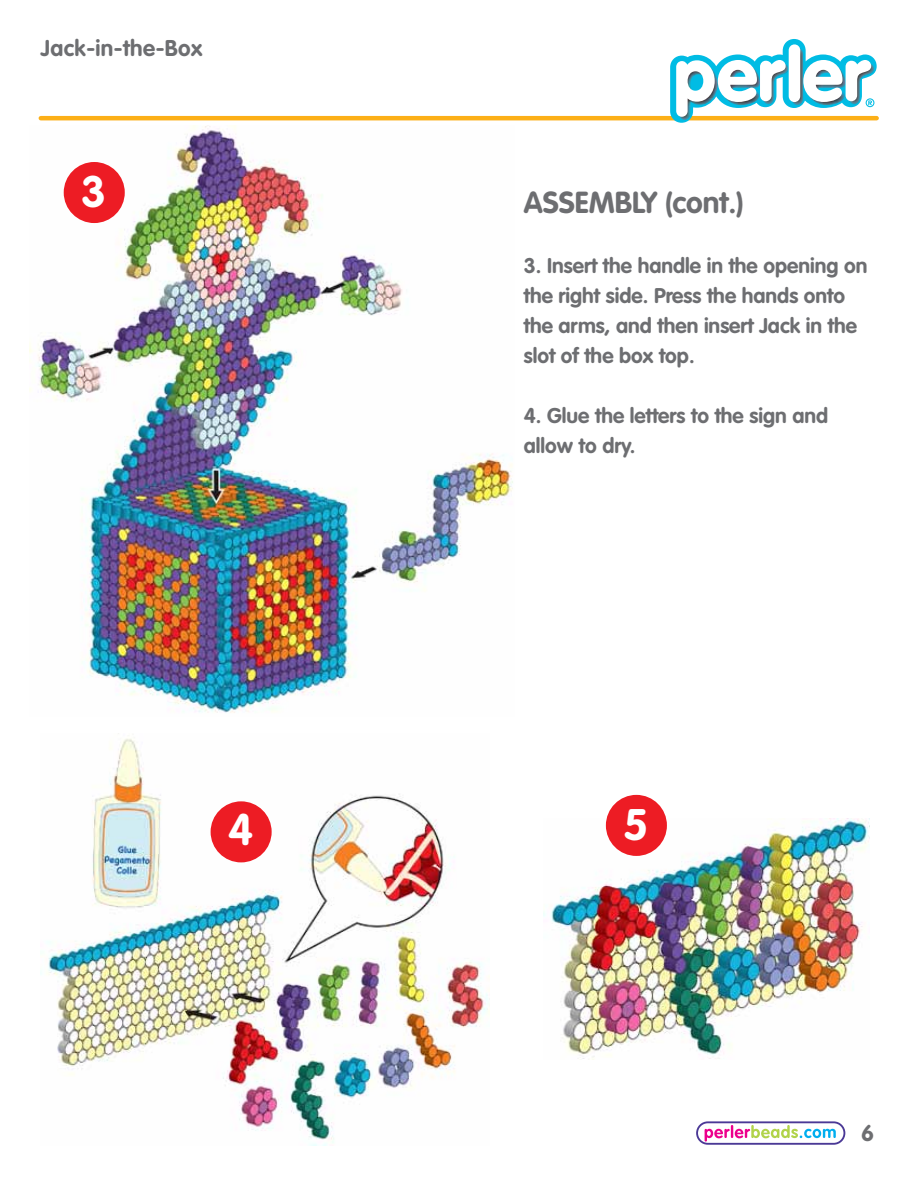
<style>
.page{position:relative;width:918px;height:1188px;background:#fff}
.page>*{position:absolute;margin:0;border:0;box-sizing:border-box;transform-origin:0 0}
.t1{font:700 43.5px "VAG Rounded Std";color:#fff}
.t2{font:700 30px "VAG Rounded Std";color:#6d6e71}
.t3{font:700 22.5px "VAG Rounded Std";letter-spacing:.02em;color:#6d6e71}
.t4{font:700 21px/30px "VAG Rounded Std";color:#6d6e71}
</style>
<div class="page">
<hr style="left:41px;top:116px;width:836px;height:4px;background:#fcaf17">
<div style="left:696px;top:1121px;width:149px;height:24px;border:2px solid #4b3996;border-radius:11px"></div>
<svg style="left:705px;top:1125px;width:131px;height:17px"></svg>
<svg style="left:670px;top:39px;width:207px;height:84px"></svg>
<img style="left:29px;top:125px;width:484px;height:588px">
<img style="left:40px;top:733px;width:449px;height:412px">
<img style="left:543px;top:819px;width:327px;height:241px">
<div style="left:64px;top:162px;width:61px;height:61px;background:#ed1c24;border-radius:50%"></div>
<div style="left:211px;top:801px;width:61px;height:61px;background:#ed1c24;border-radius:50%"></div>
<div style="left:606px;top:795px;width:61px;height:61px;background:#ed1c24;border-radius:50%"></div>
<p class="t3" style="left:41px;top:35px;width:163px">Jack-in-the-Box</p>
<h1 class="t1" style="left:81px;top:167px;width:26px">3</h1>
<h2 class="t2" style="left:524px;top:185px;width:221px">ASSEMBLY (cont.)</h2>
<p class="t4" style="left:524px;top:252px;width:345px">3. Insert the handle in the opening on the right side. Press the hands onto the arms, and then insert Jack in the slot of the box top.</p>
<p class="t4" style="left:524px;top:402px;width:306px">4. Glue the letters to the sign and allow to dry.</p>
<h1 class="t1" style="left:228px;top:805px;width:26px">4</h1>
<h1 class="t1" style="left:623px;top:800px;width:26px">5</h1>
<p class="t3" style="left:861px;top:1120px;width:14px">6</p>
</div>
